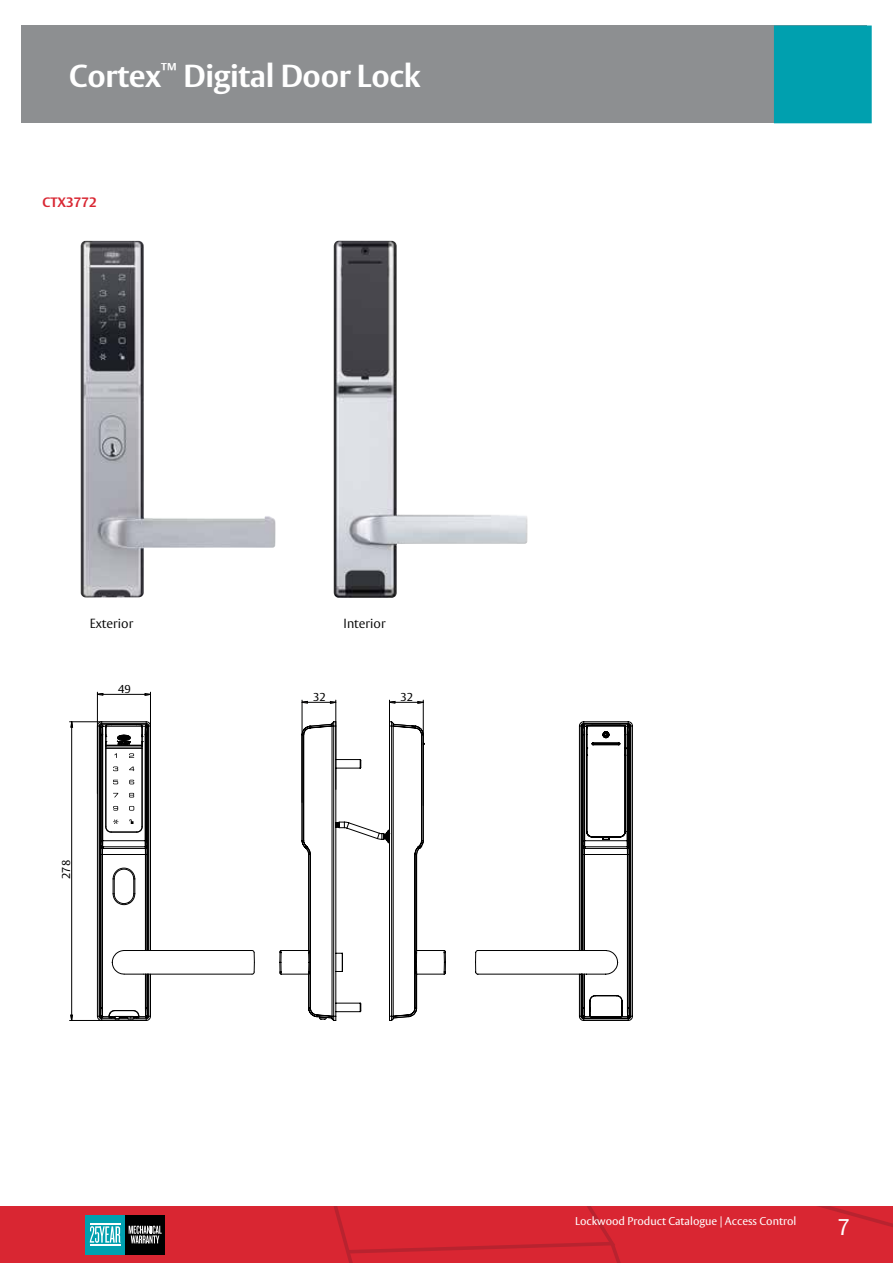
<style>
.page{position:relative;width:893px;height:1263px;background:#fff}
.page>*{position:absolute;margin:0;border:0;box-sizing:border-box;transform-origin:0 0}
.t1{font:700 31.5px "ASSA Vesta";letter-spacing:-.01em;color:#fff}
.t2{font:22.5px "ASSA Vesta";color:#fff}
.t3{font:700 13.5px "ASSA Vesta";color:#d92632}
.t4{font:300 13.05px "ASSA Vesta";color:#000}
.t5{font:11.4px "ASSA Vesta";color:#000}
.t6{font:11.25px "ASSA Vesta";color:#fff}
</style>
<div class="page">
<div style="left:21px;top:26px;width:846px;height:97px;background:#8d8f91"></div>
<div style="left:774px;top:26px;width:98px;height:97px;background:#00a0af"></div>
<svg style="left:0;top:1206px;width:893px;height:57px;background:#cd2a36"></svg>
<hr style="left:90px;top:1224px;width:30px;height:1px;background:#fff">
<hr style="left:90px;top:1244px;width:30px;height:1px;background:#fff">
<hr style="left:302px;top:700px;width:1px;height:102px;background:#000">
<hr style="left:336px;top:700px;width:1px;height:89px;background:#000">
<hr style="left:389px;top:700px;width:1px;height:89px;background:#000">
<hr style="left:423px;top:700px;width:1px;height:105px;background:#000">
<svg style="left:301px;top:701px;width:123px;height:3px"></svg>
<hr style="left:70px;top:721px;width:32px;height:1px;background:#000">
<hr style="left:70px;top:1020px;width:32px;height:1px;background:#000">
<hr style="left:97px;top:692px;width:1px;height:102px;background:#000">
<hr style="left:150px;top:692px;width:1px;height:102px;background:#000">
<svg style="left:70px;top:721px;width:3px;height:299px"></svg>
<hr style="left:143px;top:950px;width:109px;height:1px;background:#000">
<hr style="left:143px;top:974px;width:109px;height:1px;background:#000">
<svg style="left:251px;top:950px;width:4px;height:25px"></svg>
<svg style="left:280px;top:724px;width:166px;height:294px"></svg>
<svg style="left:475px;top:726px;width:104px;height:291px"></svg>
<svg style="left:579px;top:721px;width:54px;height:300px"></svg>
<svg style="left:97px;top:693px;width:54px;height:328px"></svg>
<img style="left:80px;top:241px;width:196px;height:357px">
<img style="left:334px;top:241px;width:194px;height:357px">
<h1 class="t1" style="left:69px;top:56px;width:353px">Cortex<sup>™</sup> Digital Door Lock</h1>
<p class="t3" style="left:43px;top:194px;width:56px">CTX3772</p>
<p class="t4" style="left:90px;top:615px;width:45px">Exterior</p>
<p class="t4" style="left:344px;top:615px;width:44px">Interior</p>
<p class="t5" style="left:118px;top:682px;width:14px">49</p>
<p class="t5" style="left:313px;top:690px;width:14px">32</p>
<p class="t5" style="left:400px;top:690px;width:14px">32</p>
<p class="t5" style="left:59px;top:879px;width:21px;rotate:-90deg">278</p>
<p class="t6" style="left:575px;top:1214px;width:223px">Lockwood Product Catalogue | Access Control</p>
<h2 class="t2" style="left:838px;top:1214px;width:14px">7</h2>
</div>
